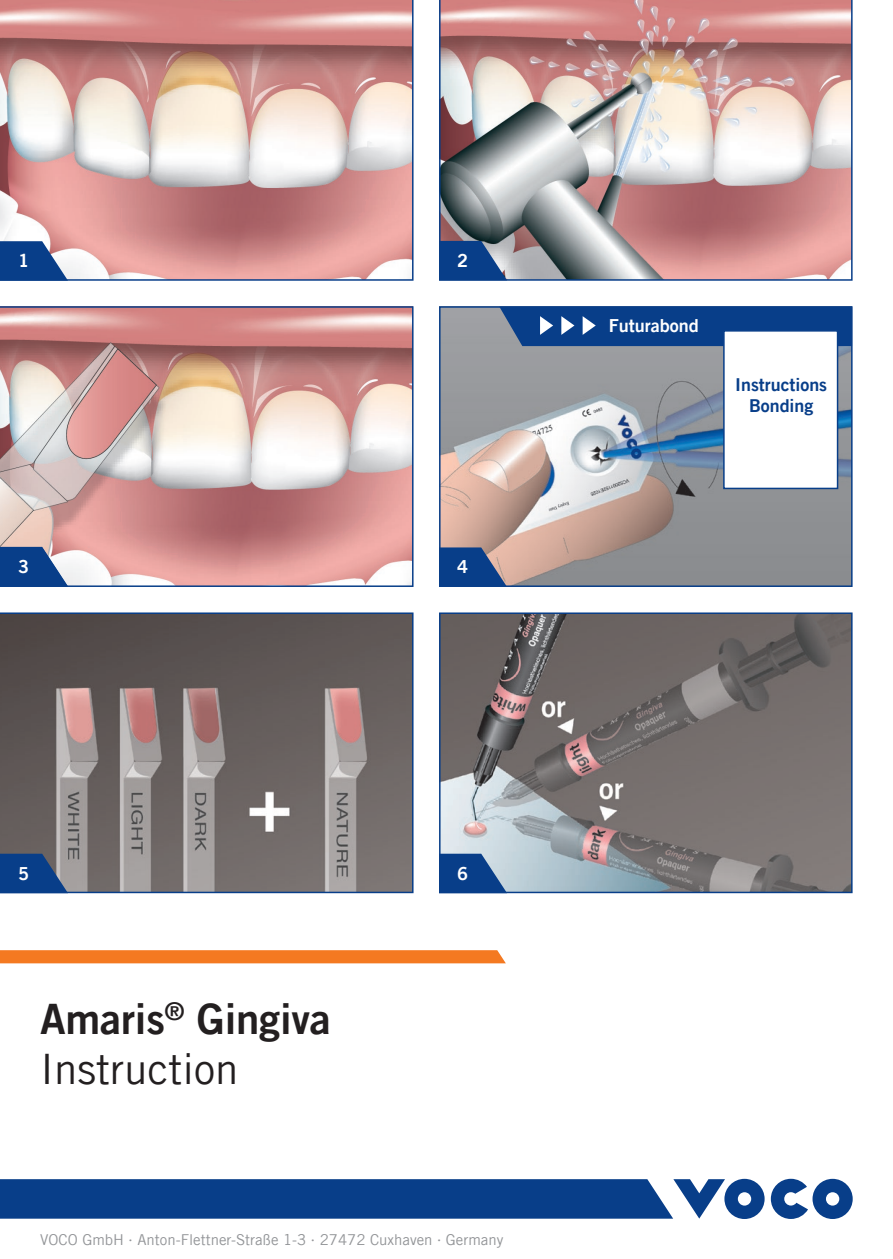
<style>
.page{position:relative;width:893px;height:1259px;background:#fff}
.page>*{position:absolute;margin:0;border:0;box-sizing:border-box;transform-origin:0 0}
.t1{font:42px "Trade Gothic LT Com Bd 2";letter-spacing:-.005em;color:#231f20}
.t2{font:42px "Trade Gothic LT Com";color:#231f20}
.t3{font:18px "Trade Gothic LT Com Bd 2";color:#fff}
.t4{font:17.7px/21.3px "Trade Gothic LT Com Bd 2";color:#083e89;text-align:center}
.t5{font:15px "Trade Gothic LT Com";color:#939598}
.s1{font-family:"Helvetica Neue LTW1 G"}
</style>
<div class="page">
<img style="left:442px;top:309px;width:408px;height:275px">
<div style="left:439px;top:306px;width:414px;height:281px;border:2px solid #083e89"></div>
<svg style="left:0;top:306px;width:414px;height:281px"></svg>
<svg style="left:439px;top:0;width:414px;height:281px"></svg>
<svg style="left:0;top:0;width:414px;height:281px"></svg>
<svg style="left:771px;top:1178px;width:82px;height:41px"></svg>
<svg style="left:0;top:1178px;width:765px;height:41px"></svg>
<svg style="left:0;top:241px;width:68px;height:40px"></svg>
<svg style="left:0;top:950px;width:506px;height:13px"></svg>
<svg style="left:439px;top:241px;width:68px;height:39px"></svg>
<svg style="left:0;top:547px;width:68px;height:40px"></svg>
<svg style="left:439px;top:547px;width:68px;height:40px"></svg>
<svg style="left:0;top:612px;width:414px;height:281px"></svg>
<img style="left:442px;top:615px;width:408px;height:275px">
<div style="left:439px;top:612px;width:414px;height:281px;border:2px solid #083e89"></div>
<svg style="left:0;top:853px;width:68px;height:40px"></svg>
<svg style="left:439px;top:853px;width:68px;height:40px"></svg>
<svg style="left:499px;top:306px;width:353px;height:40px"></svg>
<div style="left:723px;top:330px;width:115px;height:159px;background:#fff;border:2px solid #083e89"></div>
<p class="t3" style="left:18px;top:249px;width:12px">1</p>
<p class="t3" style="left:457px;top:249px;width:12px">2</p>
<p class="t3" style="left:18px;top:556px;width:12px">3</p>
<p class="t3" style="left:457px;top:556px;width:12px">4</p>
<p class="t3" style="left:609px;top:315px;width:92px">Futurabond</p>
<p class="t4" style="left:735px;top:373px;width:93px">Instructions<br>Bonding</p>
<p class="t3" style="left:18px;top:862px;width:12px">5</p>
<p class="t3" style="left:457px;top:862px;width:12px">6</p>
<h1 class="t1" style="left:40px;top:992px;width:292px">Amaris<sup>®</sup> Gingiva</h1>
<h1 class="t2" style="left:40px;top:1044px;width:200px">Instruction</h1>
<p class="t5" style="left:40px;top:1230px;width:465px">VOCO GmbH <span class="s1">∙</span> Anton-Flettner-Straße 1-3 <span class="s1">∙</span> 27472 Cuxhaven <span class="s1">∙</span> Germany</p>
</div>
